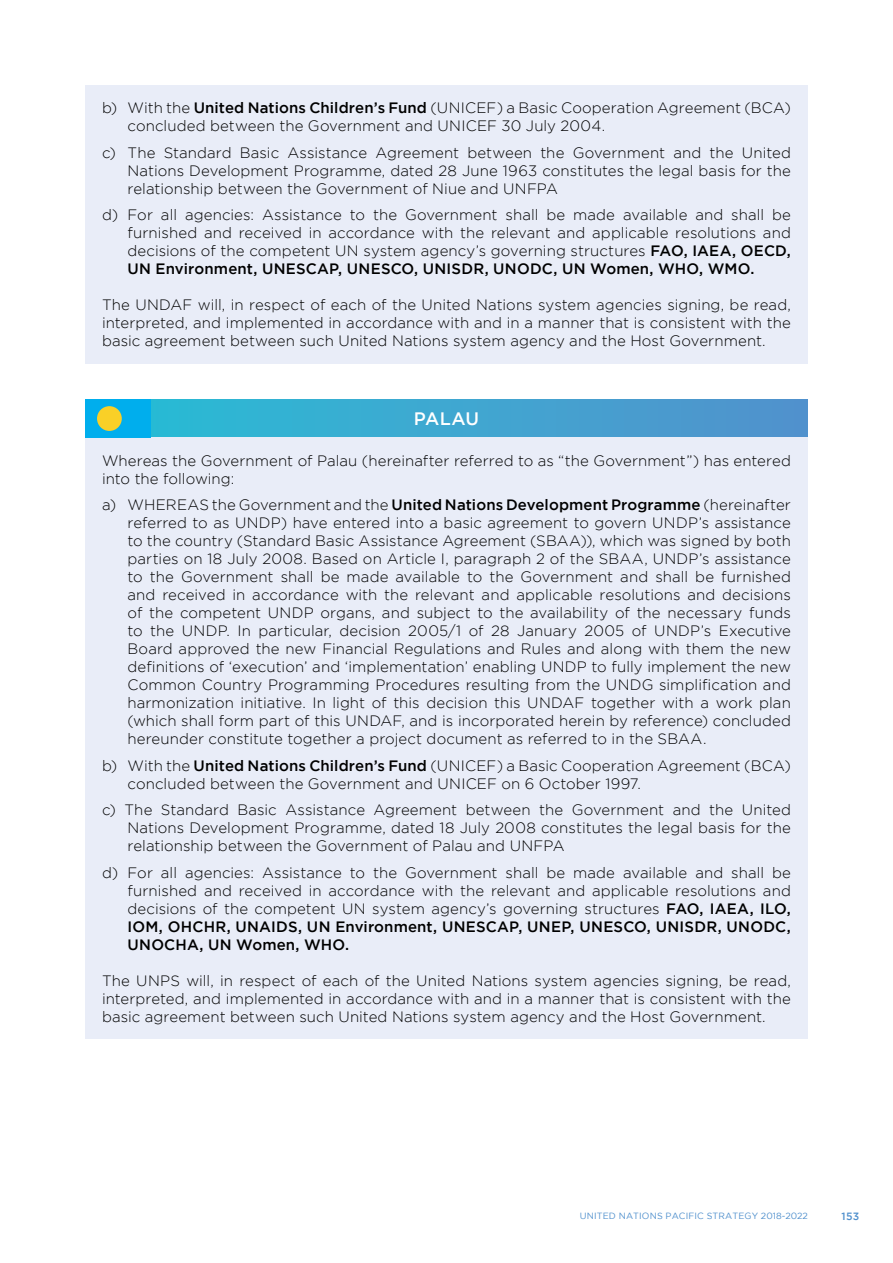
<style>
.page{position:relative;width:893px;height:1263px;background:#fff}
.page>*{position:absolute;margin:0;border:0;box-sizing:border-box;transform-origin:0 0}
.t1{font:500 18px "Gotham";color:#fff}
.t2{font:300 15px/18px "Gotham";letter-spacing:.005em;color:#000;text-align:justify}
.t3{font:500 10.5px "Gotham";color:#5090cd}
.t4{font:9px "Gotham";letter-spacing:.015em;color:#5090cd}
.s1{font-weight:500}
</style>
<div class="page">
<div style="left:85px;top:85px;width:723px;height:278px;background:#e9edf8"></div>
<div style="left:85px;top:399px;width:723px;height:39px;background:linear-gradient(to right,#27bed5,#5391cc)"></div>
<div style="left:85px;top:438px;width:723px;height:601px;background:#e9edf8"></div>
<div style="left:85px;top:399px;width:66px;height:39px;background:#00aeed"></div>
<div style="left:97px;top:406px;width:25px;height:25px;background:#f9d027;border-radius:50%"></div>
<p class="t2" style="left:128px;top:99px;width:665px;text-indent:-26px">b) With the <span class="s1">United Nations Children’s Fund</span> (UNICEF) a Basic Cooperation Agreement (BCA) concluded between the Government and UNICEF 30 July 2004.</p>
<p class="t2" style="left:128px;top:143px;width:665px;text-indent:-26px">c) The Standard Basic Assistance Agreement between the Government and the United Nations Development Programme, dated 28 June 1963 constitutes the legal basis for the relationship between the Government of Niue and UNFPA</p>
<p class="t2" style="left:128px;top:206px;width:665px;text-indent:-26px">d) For all agencies: Assistance to the Government shall be made available and shall be furnished and received in accordance with the relevant and applicable resolutions and decisions of the competent UN system agency’s governing structures <span class="s1">FAO, IAEA, OECD, UN Environment, UNESCAP, UNESCO, UNISDR, UNODC, UN Women, WHO, WMO.</span></p>
<p class="t2" style="left:102px;top:296px;width:690px">The UNDAF will, in respect of each of the United Nations system agencies signing, be read, interpreted, and implemented in accordance with and in a manner that is consistent with the basic agreement between such United Nations system agency and the Host Government.</p>
<p class="t1" style="left:414px;top:408px;width:26px">PALA</p>
<p class="t1" style="left:465px;top:408px;width:15px">U</p>
<p class="t2" style="left:102px;top:451px;width:690px">Whereas the Government of Palau (hereinafter referred to as “the Government”) has entered into the following:</p>
<p class="t2" style="left:128px;top:496px;width:665px;text-indent:-25px">a) WHEREAS the Government and the <span class="s1">United Nations Development Programme</span> (hereinafter referred to as UNDP) have entered into a basic agreement to govern UNDP’s assistance to the country (Standard Basic Assistance Agreement (SBAA)), which was signed by both parties on 18 July 2008. Based on Article I, paragraph 2 of the SBAA, UNDP’s assistance to the Government shall be made available to the Government and shall be furnished and received in accordance with the relevant and applicable resolutions and decisions of the competent UNDP organs, and subject to the availability of the necessary funds to the UNDP. In particular, decision 2005/1 of 28 January 2005 of UNDP’s Executive Board approved the new Financial Regulations and Rules and along with them the new definitions of ‘execution’ and ‘implementation’ enabling UNDP to fully implement the new Common Country Programming Procedures resulting from the UNDG simplification and harmonization initiative. In light of this decision this UNDAF together with a work plan (which shall form part of this UNDAF, and is incorporated herein by reference) concluded hereunder constitute together a project document as referred to in the SBAA.</p>
<p class="t2" style="left:128px;top:756px;width:665px;text-indent:-26px">b) With the <span class="s1">United Nations Children’s Fund</span> (UNICEF) a Basic Cooperation Agreement (BCA) concluded between the Government and UNICEF on 6 October 1997.</p>
<p class="t2" style="left:128px;top:801px;width:665px;text-indent:-26px">c) The Standard Basic Assistance Agreement between the Government and the United Nations Development Programme, dated 18 July 2008 constitutes the legal basis for the relationship between the Government of Palau and UNFPA</p>
<p class="t2" style="left:128px;top:863px;width:665px;text-indent:-26px">d) For all agencies: Assistance to the Government shall be made available and shall be furnished and received in accordance with the relevant and applicable resolutions and decisions of the competent UN system agency’s governing structures <span class="s1">FAO, IAEA, ILO, IOM, OHCHR, UNAIDS, UN Environment, UNESCAP, UNEP, UNESCO, UNISDR, UNODC, UNOCHA, UN Women, WHO.</span></p>
<p class="t2" style="left:102px;top:971px;width:690px">The UNPS will, in respect of each of the United Nations system agencies signing, be read, interpreted, and implemented in accordance with and in a manner that is consistent with the basic agreement between such United Nations system agency and the Host Government.</p>
<p class="t4" style="left:580px;top:1211px;width:230px">UNITED NATIONS PACIFIC STRATEGY 2018-2022</p>
<p class="t3" style="left:842px;top:1210px;width:19px">153</p>
</div>
